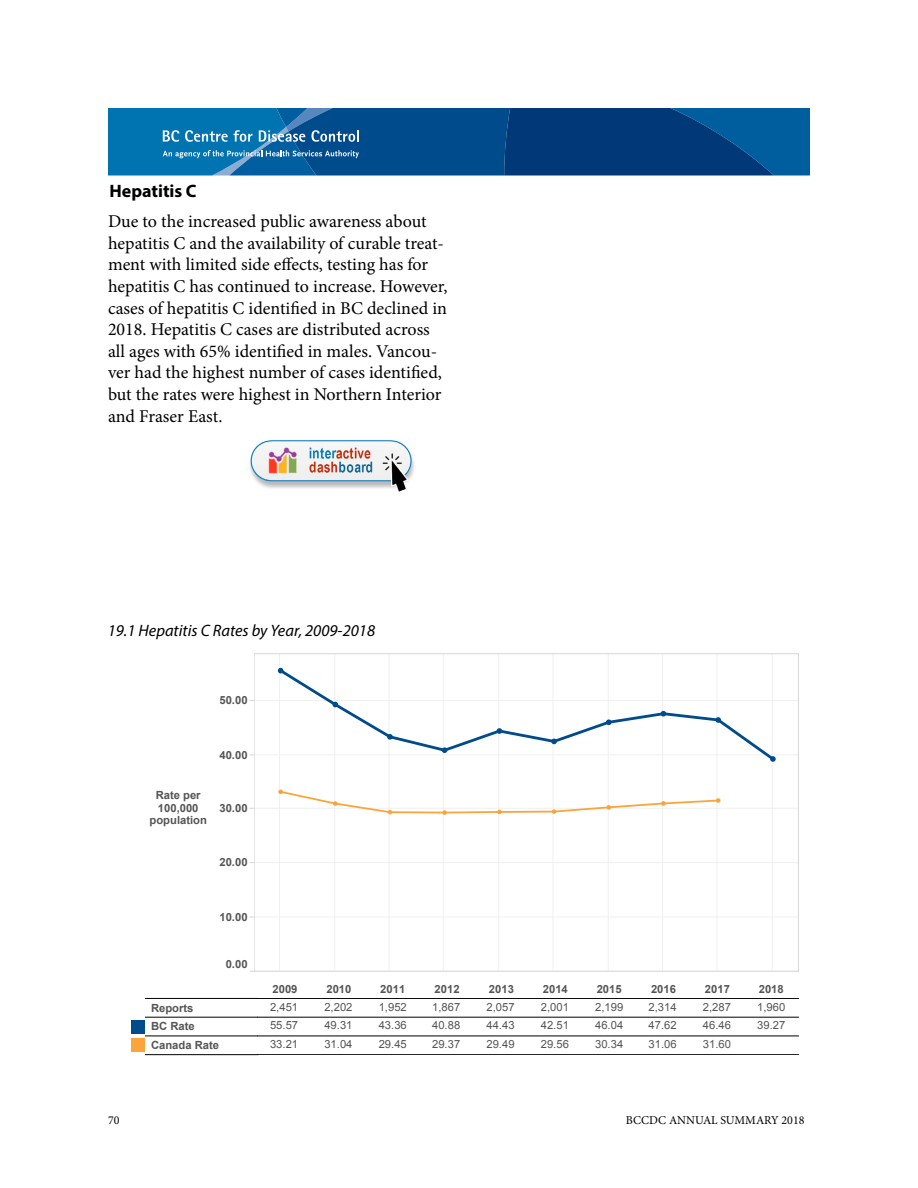
<style>
.page{position:relative;width:918px;height:1188px;background:#fff}
.page>*{position:absolute;margin:0;border:0;box-sizing:border-box;transform-origin:0 0}
.t1{font:18px/21.6px "Minion Pro";color:#000}
.t2{font:700 18px "Myriad Pro";color:#000}
.t3{font:italic 16.5px "Myriad Pro";color:#000}
.t4{font:12px "Minion Pro";color:#000}
.t5{font:11.25px "Arial 0 50";color:#555}
.t6{font:11.25px/18.8px "Arial 0 75";color:#555}
</style>
<div class="page">
<svg style="left:108px;top:108px;width:702px;height:68px;background:#095794"></svg>
<img style="left:249px;top:439px;width:166px;height:53px">
<hr style="left:145px;top:998px;width:113px;height:1px;background:#000">
<hr style="left:145px;top:1017px;width:113px;height:1px;background:#000">
<hr style="left:145px;top:1035px;width:113px;height:1px;background:#000">
<hr style="left:145px;top:1054px;width:113px;height:1px;background:#000">
<hr style="left:258px;top:1017px;width:540px;height:1px;background:#000">
<hr style="left:258px;top:1035px;width:540px;height:1px;background:#000">
<hr style="left:258px;top:998px;width:540px;height:1px;background:#000">
<hr style="left:258px;top:1054px;width:540px;height:1px;background:#000">
<hr style="left:254px;top:916px;width:544px;height:1px;background:#f0f0f0">
<hr style="left:254px;top:862px;width:544px;height:1px;background:#f0f0f0">
<hr style="left:254px;top:808px;width:544px;height:1px;background:#f0f0f0">
<hr style="left:254px;top:754px;width:544px;height:1px;background:#f0f0f0">
<hr style="left:254px;top:700px;width:544px;height:1px;background:#f0f0f0">
<hr style="left:279px;top:654px;width:1px;height:316px;background:#f0f0f0">
<hr style="left:334px;top:654px;width:1px;height:316px;background:#f0f0f0">
<hr style="left:389px;top:654px;width:1px;height:316px;background:#f0f0f0">
<hr style="left:443px;top:654px;width:1px;height:316px;background:#f0f0f0">
<hr style="left:498px;top:654px;width:1px;height:316px;background:#f0f0f0">
<hr style="left:553px;top:654px;width:1px;height:316px;background:#f0f0f0">
<hr style="left:608px;top:654px;width:1px;height:316px;background:#f0f0f0">
<hr style="left:662px;top:654px;width:1px;height:316px;background:#f0f0f0">
<hr style="left:716px;top:654px;width:1px;height:316px;background:#f0f0f0">
<hr style="left:772px;top:654px;width:1px;height:316px;background:#f0f0f0">
<svg style="left:278px;top:790px;width:443px;height:25px"></svg>
<svg style="left:277px;top:667px;width:494px;height:92px"></svg>
<svg style="left:278px;top:668px;width:5px;height:5px"></svg>
<svg style="left:332px;top:702px;width:6px;height:5px"></svg>
<svg style="left:387px;top:734px;width:6px;height:6px"></svg>
<svg style="left:442px;top:747px;width:5px;height:6px"></svg>
<svg style="left:497px;top:728px;width:5px;height:6px"></svg>
<svg style="left:551px;top:739px;width:6px;height:5px"></svg>
<svg style="left:606px;top:719px;width:6px;height:6px"></svg>
<svg style="left:661px;top:711px;width:5px;height:6px"></svg>
<svg style="left:715px;top:717px;width:6px;height:6px"></svg>
<svg style="left:770px;top:756px;width:6px;height:6px"></svg>
<hr style="left:254px;top:654px;width:1px;height:317px;background:#d7d7d7">
<hr style="left:798px;top:654px;width:1px;height:317px;background:#d7d7d7">
<hr style="left:254px;top:654px;width:544px;height:1px;background:#d7d7d7">
<hr style="left:254px;top:971px;width:544px;height:1px;background:#d7d7d7">
<div style="left:131px;top:1020px;width:14px;height:13px;background:#004b8c"></div>
<div style="left:131px;top:1039px;width:14px;height:13px;background:#faa43a"></div>
<p class="t2" style="left:109px;top:179px;width:89px">Hepatitis C</p>
<p class="t1" style="left:108px;top:211px;width:341px">Due to the increased public awareness about hepatitis C and the availability of curable treat&shy;ment with limited side effects, testing has for hepatitis C has continued to increase. However, cases of hepatitis C identified in BC declined in 2018. Hepatitis C cases are distributed across all ages with 65% identified in males. Vancou&shy;ver had the highest number of cases identified, but the rates were highest in Northern Interior and Fraser East.</p>
<p class="t3" style="left:108px;top:620px;width:269px">19.1 Hepatitis C Rates by Year, 2009-2018</p>
<p class="t6" style="left:219px;top:691px;width:30px">50.00</p>
<p class="t6" style="left:150px;top:789px;width:59px;line-height:12.6px;text-align:center">Rate per<br>100,000 population</p>
<p class="t6" style="left:219px;top:746px;width:30px">40.00</p>
<p class="t6" style="left:219px;top:799px;width:30px">30.00</p>
<p class="t6" style="left:219px;top:853px;width:30px">20.00</p>
<p class="t6" style="left:219px;top:908px;width:30px">10.00</p>
<p class="t6" style="left:226px;top:955px;width:23px">0.00</p>
<p class="t6" style="left:151px;top:999px;width:70px">Reports<br>BC Rate<br>Canada Rate</p>
<p class="t6" style="left:273px;top:980px;width:27px">2009</p>
<p class="t6" style="left:326px;top:980px;width:27px">2010</p>
<p class="t6" style="left:380px;top:980px;width:27px">2011</p>
<p class="t6" style="left:435px;top:980px;width:27px">2012</p>
<p class="t6" style="left:489px;top:980px;width:27px">2013</p>
<p class="t6" style="left:543px;top:980px;width:27px">2014</p>
<p class="t6" style="left:597px;top:980px;width:27px">2015</p>
<p class="t6" style="left:651px;top:980px;width:27px">2016</p>
<p class="t6" style="left:705px;top:980px;width:27px">2017</p>
<p class="t6" style="left:759px;top:980px;width:27px">2018</p>
<p class="t5" style="left:270px;top:999px;width:30px">2,451</p>
<p class="t5" style="left:324px;top:999px;width:30px">2,202</p>
<p class="t5" style="left:379px;top:999px;width:30px">1,952</p>
<p class="t5" style="left:432px;top:999px;width:30px">1,867</p>
<p class="t5" style="left:486px;top:999px;width:30px">2,057</p>
<p class="t5" style="left:541px;top:999px;width:30px">2,001</p>
<p class="t5" style="left:595px;top:999px;width:30px">2,199</p>
<p class="t5" style="left:649px;top:999px;width:30px">2,314</p>
<p class="t5" style="left:703px;top:999px;width:30px">2,287</p>
<p class="t5" style="left:757px;top:999px;width:30px">1,960</p>
<p class="t5" style="left:270px;top:1018px;width:30px">55.57</p>
<p class="t5" style="left:324px;top:1018px;width:30px">49.31</p>
<p class="t5" style="left:379px;top:1018px;width:30px">43.36</p>
<p class="t5" style="left:432px;top:1018px;width:30px">40.88</p>
<p class="t5" style="left:486px;top:1018px;width:30px">44.43</p>
<p class="t5" style="left:541px;top:1018px;width:30px">42.51</p>
<p class="t5" style="left:595px;top:1018px;width:30px">46.04</p>
<p class="t5" style="left:649px;top:1018px;width:30px">47.62</p>
<p class="t5" style="left:703px;top:1018px;width:30px">46.46</p>
<p class="t5" style="left:757px;top:1018px;width:30px">39.27</p>
<p class="t5" style="left:270px;top:1037px;width:30px">33.21</p>
<p class="t5" style="left:324px;top:1037px;width:30px">31.04</p>
<p class="t5" style="left:379px;top:1037px;width:30px">29.45</p>
<p class="t5" style="left:432px;top:1037px;width:30px">29.37</p>
<p class="t5" style="left:486px;top:1037px;width:30px">29.49</p>
<p class="t5" style="left:541px;top:1037px;width:30px">29.56</p>
<p class="t5" style="left:595px;top:1037px;width:30px">30.34</p>
<p class="t5" style="left:649px;top:1037px;width:30px">31.06</p>
<p class="t5" style="left:703px;top:1037px;width:30px">31.60</p>
<p class="t4" style="left:108px;top:1113px;width:13px">70</p>
<p class="t4" style="left:626px;top:1113px;width:180px">BCCDC ANNUAL SUMMARY 2018</p>
</div>
